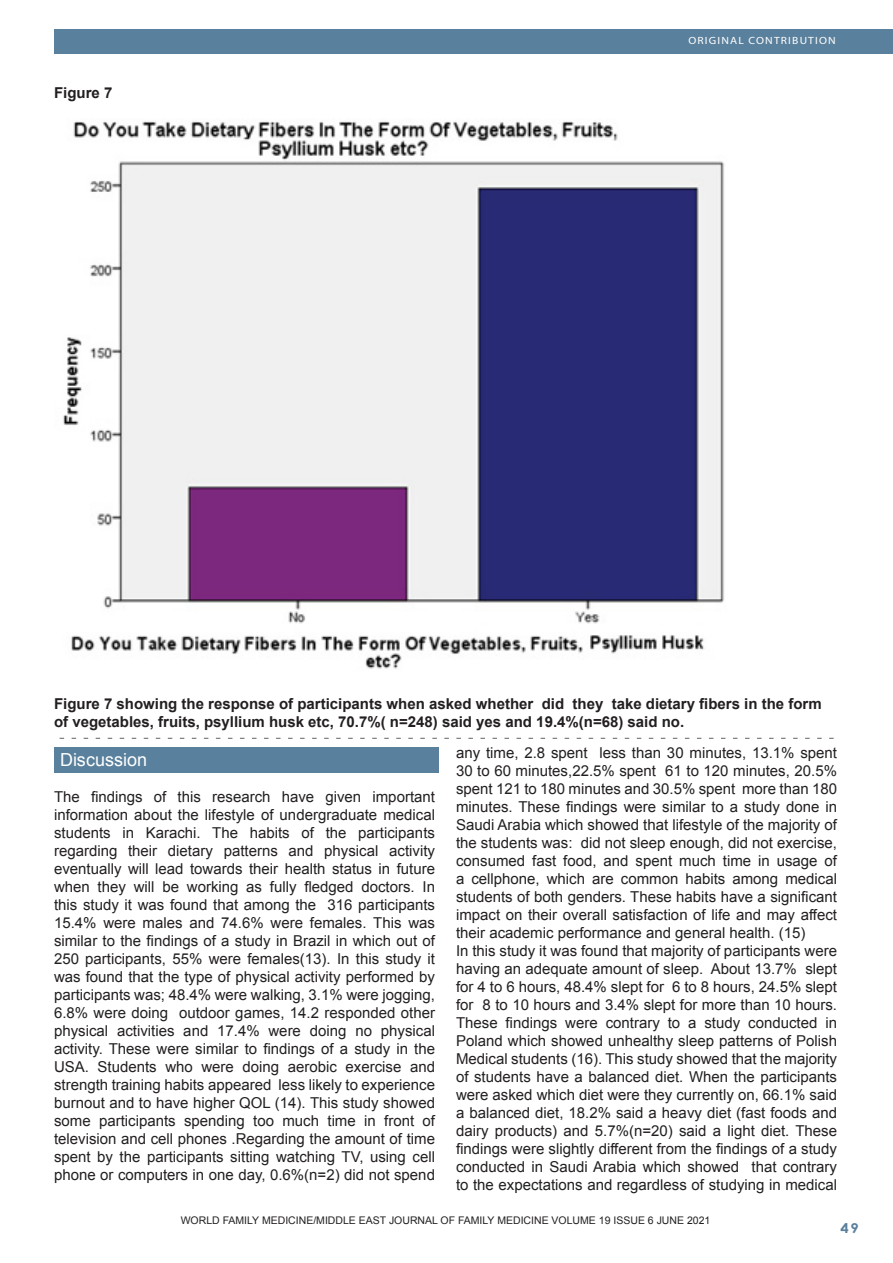
<style>
.page{position:relative;width:893px;height:1263px;background:#fff}
.page>*{position:absolute;margin:0;border:0;box-sizing:border-box;transform-origin:0 0}
.Footnote_Text{font:18px "Arial";color:#fff}
.Footnote_Text-2{font:15px/18px "Arial";color:#231f20;text-align:justify}
.Footnote_Text-3{font:700 15px/18px "Arial";color:#231f20}
.t1{font:700 13.5px "Century Gothic";color:#59809c;scale:1.1 1}
.Footnote_Text-4{font:10.5px "Arial";color:#231f20}
.t2{font:10.5px "Myriad";letter-spacing:.1em;color:#fff;scale:1.1 1}
</style>
<div class="page">
<div style="left:54px;top:30px;width:839px;height:24px;background:#59809c"></div>
<img style="left:63px;top:121px;width:662px;height:548px">
<svg style="left:60px;top:738px;width:774px;height:1px"></svg>
<div style="left:54px;top:747px;width:384px;height:25px;background:#59809c"></div>
<p class="Footnote_Text-3" style="left:54px;top:84px;width:60px">Figure 7</p>
<p class="t2" style="left:688px;top:35px;width:135px">ORIGINAL CONTRIBUTION</p>
<p class="Footnote_Text-3" style="left:54px;top:695px;width:769px">Figure 7 showing the response of participants when asked whether did they take dietary fibers in the form of vegetables, fruits, psyllium husk etc, 70.7%( n=248) said yes and 19.4%(n=68) said no.</p>
<p class="Footnote_Text" style="left:60px;top:748px;width:89px">Discussion</p>
<p class="Footnote_Text-2" style="left:54px;top:788px;width:383px">The findings of this research have given important information about the lifestyle of undergraduate medical students in Karachi. The habits of the participants regarding their dietary patterns and physical activity eventually will lead towards their health status in future when they will be working as fully fledged doctors. In this study it was found that among the 316 participants 15.4% were males and 74.6% were females. This was similar to the findings of a study in Brazil in which out of 250 participants, 55% were females(13). In this study it was found that the type of physical activity performed by participants was; 48.4% were walking, 3.1% were jogging, 6.8% were doing outdoor games, 14.2 responded other physical activities and 17.4% were doing no physical activity. These were similar to findings of a study in the USA. Students who were doing aerobic exercise and strength training habits appeared less likely to experience burnout and to have higher QOL (14). This study showed some participants spending too much time in front of television and cell phones .Regarding the amount of time spent by the participants sitting watching TV, using cell phone or computers in one day, 0.6%(n=2) did not spend</p>
<p class="Footnote_Text-2" style="left:456px;top:744px;width:383px">any time, 2.8 spent less than 30 minutes, 13.1% spent 30 to 60 minutes,22.5% spent 61 to 120 minutes, 20.5% spent 121 to 180 minutes and 30.5% spent more than 180 minutes. These findings were similar to a study done in Saudi Arabia which showed that lifestyle of the majority of the students was: did not sleep enough, did not exercise, consumed fast food, and spent much time in usage of a cellphone, which are common habits among medical students of both genders. These habits have a significant impact on their overall satisfaction of life and may affect their academic performance and general health. (15)</p>
<p class="Footnote_Text-2" style="left:456px;top:942px;width:383px">In this study it was found that majority of participants were having an adequate amount of sleep. About 13.7% slept for 4 to 6 hours, 48.4% slept for 6 to 8 hours, 24.5% slept for 8 to 10 hours and 3.4% slept for more than 10 hours.<br>These findings were contrary to a study conducted in Poland which showed unhealthy sleep patterns of Polish Medical students (16). This study showed that the majority of students have a balanced diet. When the participants were asked which diet were they currently on, 66.1% said a balanced diet, 18.2% said a heavy diet (fast foods and dairy products) and 5.7%(n=20) said a light diet. These findings were slightly different from the findings of a study conducted in Saudi Arabia which showed that contrary to the expectations and regardless of studying in medical</p>
<p class="Footnote_Text-4" style="left:181px;top:1214px;width:531px">WORLD FAMILY MEDICINE/MIDDLE EAST JOURNAL OF FAMILY MEDICINE VOLUME 19 ISSUE 6 JUNE 2021</p>
<p class="t1" style="left:840px;top:1218px;width:18px">49</p>
</div>
